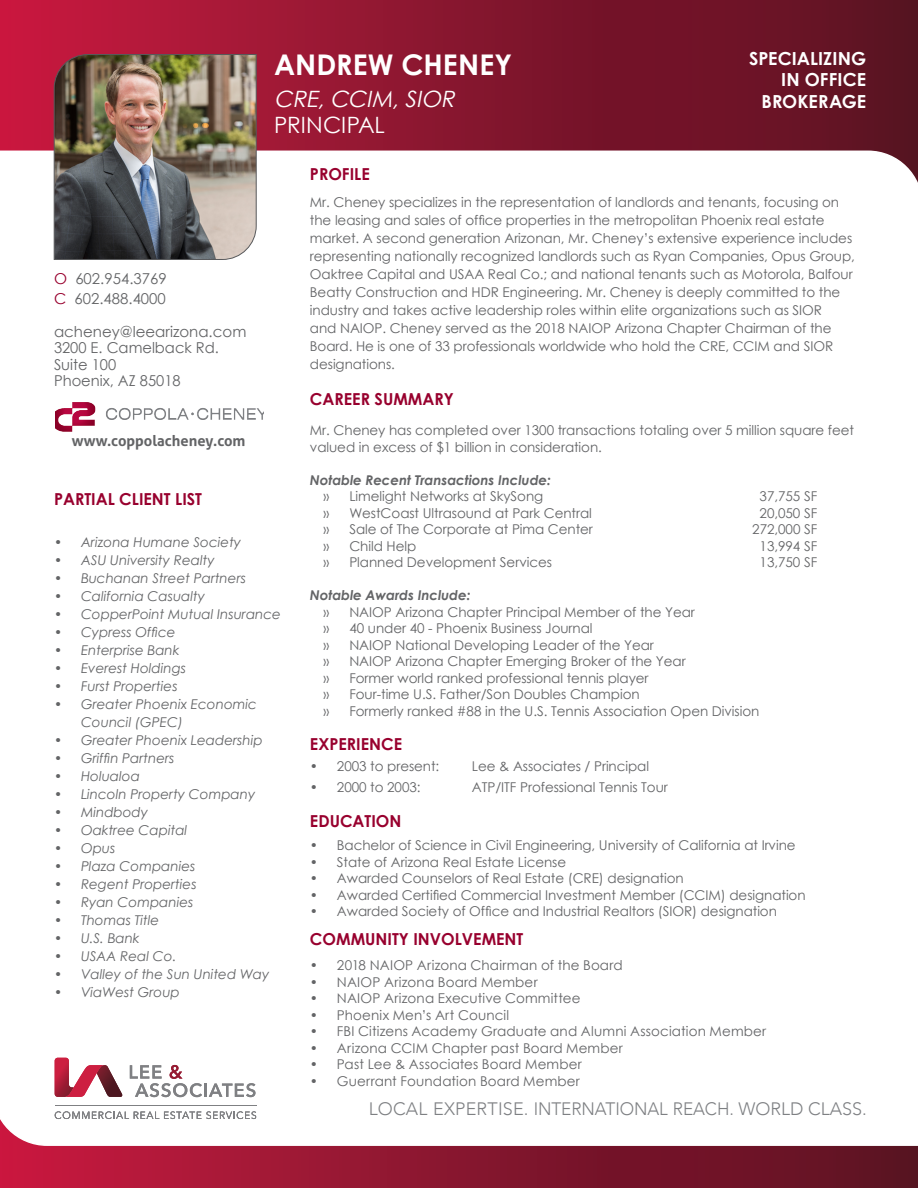
<style>
.page{position:relative;width:918px;height:1188px;background:#fff}
.page>*{position:absolute;margin:0;border:0;box-sizing:border-box;transform-origin:0 0}
.t1{font:700 28.5px "Century Gothic";letter-spacing:.005em;color:#fff}
.t2{font:italic 22.5px "Century Gothic";color:#fff}
.t3{font:22.5px "Century Gothic";color:#fff}
.t4{font:300 18px "Avenir";color:#7e8083}
.t5{font:700 18px/21.6px "Century Gothic";color:#fff;text-align:right}
.t6{font:700 16.5px "Century Gothic";color:#98002e}
.t7{font:15px "Century Gothic";color:#636466}
.t8{font:700 15px "Aller";color:#636466}
.t9{font:13.5px/18px "Century Gothic";letter-spacing:-.005em;color:#636466}
.t10{font:italic 13.5px/18px "Century Gothic";color:#636466}
.t11{font:italic 700 13.5px "Century Gothic";letter-spacing:-.005em;color:#636466}
.s1{color:#98002e}
</style>
<div class="page">
<div style="left:0;top:0;width:918px;height:198px;background:linear-gradient(to right,#c4193f,#541220)"></div>
<svg style="left:0;top:150px;width:918px;height:110px"></svg>
<div style="left:0;top:1089px;width:918px;height:99px;background:linear-gradient(to right,#c4193f,#551220)"></div>
<svg style="left:0;top:1057px;width:918px;height:90px"></svg>
<img style="left:54px;top:54px;width:203px;height:206px">
<svg style="left:130px;top:1065px;width:125px;height:32px"></svg>
<svg style="left:55px;top:1058px;width:68px;height:39px"></svg>
<hr style="left:55px;top:1105px;width:202px;height:1px;background:#7f8083">
<svg style="left:55px;top:1111px;width:201px;height:8px"></svg>
<img style="left:55px;top:403px;width:209px;height:28px">
<p class="t1" style="left:274px;top:43px;width:239px">ANDREW CHENEY</p>
<p class="t2" style="left:274px;top:83px;width:187px">CRE,CCIM,SIOR</p>
<p class="t3" style="left:274px;top:110px;width:112px">PRINCIPAL</p>
<p class="t5" style="left:749px;top:46px;width:119px">SPECIALIZING<br>IN OFFICE</p>
<p class="t5" style="left:762px;top:90px;width:106px">BROKERAGE</p>
<p class="t7" style="left:54px;top:269px;width:114px"><span class="s1">O</span> 602.954.3769</p>
<p class="t7" style="left:54px;top:288px;width:113px"><span class="s1">C</span> 602.488.4000</p>
<p class="t7" style="left:54px;top:321px;width:194px">acheney@leearizona.com</p>
<p class="t7" style="left:54px;top:338px;width:167px">3200 E. Camelback Rd.</p>
<p class="t7" style="left:54px;top:354px;width:64px">Suite 100</p>
<p class="t7" style="left:54px;top:371px;width:128px">Phoenix, AZ 85018</p>
<p class="t8" style="left:72px;top:432px;width:175px">www.coppolacheney.com</p>
<p class="t6" style="left:54px;top:487px;width:150px">PARTIAL CLIENT LIST</p>
<p class="t10" style="left:54px;top:533px;width:189px">• Arizona Humane Society</p>
<p class="t10" style="left:54px;top:551px;width:162px">• ASU University Realty</p>
<p class="t10" style="left:54px;top:569px;width:193px">• Buchanan Street Partners</p>
<p class="t10" style="left:54px;top:587px;width:153px">• California Casualty</p>
<p class="t10" style="left:54px;top:605px;width:228px">• CopperPoint Mutual Insurance</p>
<p class="t10" style="left:54px;top:623px;width:123px">• Cypress Office</p>
<p class="t10" style="left:54px;top:641px;width:127px">• Enterprise Bank</p>
<p class="t10" style="left:54px;top:659px;width:134px">• Everest Holdings</p>
<p class="t10" style="left:54px;top:677px;width:125px">• Furst Properties</p>
<p class="t10" style="left:81px;top:695px;width:177px;text-indent:-27px">• Greater Phoenix Economic<br>Council (GPEC)</p>
<p class="t10" style="left:54px;top:731px;width:210px">• Greater Phoenix Leadership</p>
<p class="t10" style="left:54px;top:749px;width:122px">• Griffin Partners</p>
<p class="t10" style="left:54px;top:767px;width:87px">• Holualoa</p>
<p class="t10" style="left:54px;top:785px;width:203px">• Lincoln Property Company</p>
<p class="t10" style="left:54px;top:803px;width:96px">• Mindbody</p>
<p class="t10" style="left:54px;top:821px;width:135px">• Oaktree Capital</p>
<p class="t10" style="left:54px;top:839px;width:63px">• Opus</p>
<p class="t10" style="left:54px;top:857px;width:143px">• Plaza Companies</p>
<p class="t10" style="left:54px;top:875px;width:144px">• Regent Properties</p>
<p class="t10" style="left:54px;top:893px;width:141px">• Ryan Companies</p>
<p class="t10" style="left:54px;top:911px;width:107px">• Thomas Title</p>
<p class="t10" style="left:54px;top:929px;width:87px">• U.S. Bank</p>
<p class="t10" style="left:54px;top:947px;width:124px">• USAA Real Co.</p>
<p class="t10" style="left:54px;top:965px;width:217px">• Valley of the Sun United Way</p>
<p class="t10" style="left:54px;top:983px;width:127px">• ViaWest Group</p>
<p class="t6" style="left:310px;top:161px;width:61px">PROFILE</p>
<p class="t9" style="left:310px;top:192px;width:546px">Mr. Cheney specializes in the representation of landlords and tenants, focusing on the leasing and sales of office properties in the metropolitan Phoenix real estate market. A second generation Arizonan, Mr. Cheney’s extensive experience includes representing nationally recognized landlords such as Ryan Companies, Opus Group, Oaktree Capital and USAA Real Co.; and national tenants such as Motorola, Balfour Beatty Construction and HDR Engineering. Mr. Cheney is deeply committed to the industry and takes active leadership roles within elite organizations such as SIOR<br>and NAIOP. Cheney served as the 2018 NAIOP Arizona Chapter Chairman of the Board. He is one of 33 professionals worldwide who hold the CRE, CCIM and SIOR designations.</p>
<p class="t6" style="left:310px;top:387px;width:145px">CAREER SUMMARY</p>
<p class="t9" style="left:310px;top:422px;width:546px;line-height:16.5px">Mr. Cheney has completed over 1300 transactions totaling over 5 million square feet valued in excess of $1 billion in consideration.</p>
<p class="t11" style="left:310px;top:470px;width:242px">Notable Recent Transactions Include:</p>
<p class="t9" style="left:323px;top:487px;width:221px">» Limelight Networks at SkySong</p>
<p class="t9" style="left:760px;top:487px;width:59px">37,755 SF</p>
<p class="t9" style="left:323px;top:504px;width:270px">» WestCoast Ultrasound at Park Central</p>
<p class="t9" style="left:760px;top:504px;width:59px">20,050 SF</p>
<p class="t9" style="left:323px;top:520px;width:271px">» Sale of The Corporate at Pima Center</p>
<p class="t9" style="left:752px;top:520px;width:67px">272,000 SF</p>
<p class="t9" style="left:323px;top:537px;width:94px">» Child Help</p>
<p class="t9" style="left:760px;top:537px;width:59px">13,994 SF</p>
<p class="t9" style="left:323px;top:553px;width:230px">» Planned Development Services</p>
<p class="t9" style="left:760px;top:553px;width:59px">13,750 SF</p>
<p class="t11" style="left:310px;top:585px;width:162px">Notable Awards Include:</p>
<p class="t9" style="left:323px;top:603px;width:373px">» NAIOP Arizona Chapter Principal Member of the Year</p>
<p class="t9" style="left:323px;top:619px;width:271px">» 40 under 40 - Phoenix Business Journal</p>
<p class="t9" style="left:323px;top:636px;width:332px">» NAIOP National Developing Leader of the Year</p>
<p class="t9" style="left:323px;top:652px;width:364px">» NAIOP Arizona Chapter Emerging Broker of the Year</p>
<p class="t9" style="left:323px;top:669px;width:327px">» Former world ranked professional tennis player</p>
<p class="t9" style="left:323px;top:685px;width:318px">» Four-time U.S. Father/Son Doubles Champion</p>
<p class="t9" style="left:323px;top:702px;width:437px">» Formerly ranked #88 in the U.S. Tennis Association Open Division</p>
<p class="t6" style="left:310px;top:732px;width:94px">EXPERIENCE</p>
<p class="t9" style="left:310px;top:757px;width:131px">• 2003 to present:</p>
<p class="t9" style="left:472px;top:757px;width:179px">Lee &amp; Associates / Principal</p>
<p class="t9" style="left:310px;top:778px;width:112px">• 2000 to 2003:</p>
<p class="t9" style="left:472px;top:778px;width:197px">ATP/ITF Professional Tennis Tour</p>
<p class="t6" style="left:310px;top:808px;width:93px">EDUCATION</p>
<p class="t9" style="left:310px;top:836px;width:487px">• Bachelor of Science in Civil Engineering, University of California at Irvine</p>
<p class="t9" style="left:310px;top:853px;width:258px">• State of Arizona Real Estate License</p>
<p class="t9" style="left:310px;top:869px;width:375px">• Awarded Counselors of Real Estate (CRE) designation</p>
<p class="t9" style="left:310px;top:886px;width:497px">• Awarded Certified Commercial Investment Member (CCIM) designation</p>
<p class="t9" style="left:310px;top:902px;width:469px">• Awarded Society of Office and Industrial Realtors (SIOR) designation</p>
<p class="t6" style="left:310px;top:927px;width:215px">COMMUNITY INVOLVEMENT</p>
<p class="t9" style="left:310px;top:956px;width:314px">• 2018 NAIOP Arizona Chairman of the Board</p>
<p class="t9" style="left:310px;top:973px;width:229px">• NAIOP Arizona Board Member</p>
<p class="t9" style="left:310px;top:989px;width:272px">• NAIOP Arizona Executive Committee</p>
<p class="t9" style="left:310px;top:1006px;width:201px">• Phoenix Men’s Art Council</p>
<p class="t9" style="left:310px;top:1022px;width:458px">• FBI Citizens Academy Graduate and Alumni Association Member</p>
<p class="t9" style="left:310px;top:1039px;width:314px">• Arizona CCIM Chapter past Board Member</p>
<p class="t9" style="left:310px;top:1055px;width:273px">• Past Lee &amp; Associates Board Member</p>
<p class="t9" style="left:310px;top:1072px;width:272px">• Guerrant Foundation Board Member</p>
<h3 class="t4" style="left:369px;top:1098px;width:500px">LOCAL EXPERTISE. INTERNATIONAL REACH. WORLD CLASS.</h3>
</div>
